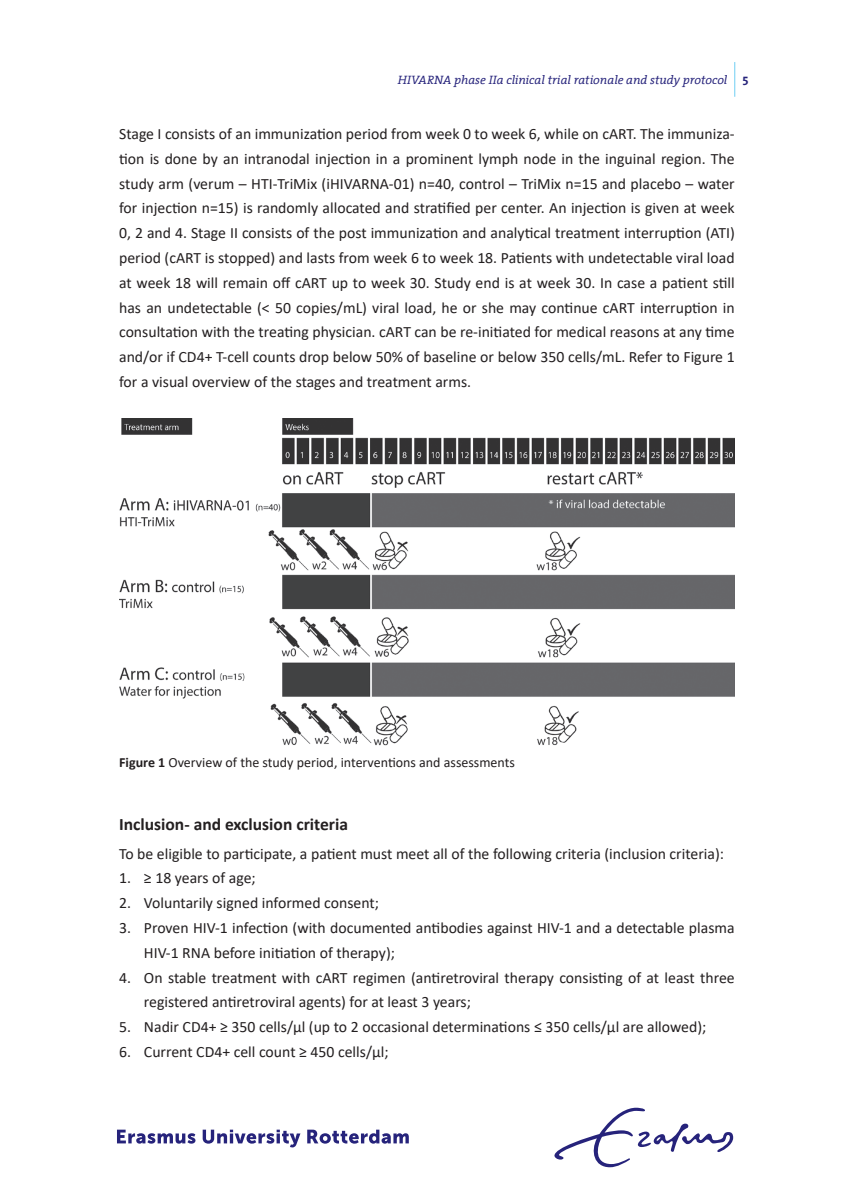
<style>
.page{position:relative;width:844px;height:1191px;background:#fff}
.page>*{position:absolute;margin:0;border:0;box-sizing:border-box;transform-origin:0 0}
.t1{font:700 17.5px "Calibri";color:#231f20}
.t2{font:15.75px/24.8px "Calibri";color:#231f20}
.t3{font:14px "Calibri";color:#231f20}
.t4{font:italic 12.25px "The Serif Office";color:#26237b}
.s1{font-weight:700;font-style:normal}
.s2{font-weight:700}
</style>
<div class="page">
<img style="left:119px;top:418px;width:615px;height:328px">
<svg style="left:117px;top:1129px;width:78px;height:14px"></svg>
<svg style="left:203px;top:1129px;width:97px;height:18px"></svg>
<svg style="left:307px;top:1129px;width:101px;height:14px"></svg>
<svg style="left:554px;top:1107px;width:179px;height:60px"></svg>
<hr style="left:734px;top:62px;width:1px;height:35px;background:#6fcef4">
<p class="t4" style="left:398px;top:73px;width:352px">HIVARNA phase IIa clinical trial rationale and study protocol <span class="s1">5</span></p>
<p class="t2" style="left:119px;top:121px;width:617px;text-align:justify">Stage I consists of an immunization period from week 0 to week 6, while on cART. The immuniza&shy;tion is done by an intranodal injection in a prominent lymph node in the inguinal region. The study arm (verum – HTI-TriMix (iHIVARNA-01) n=40, control – TriMix n=15 and placebo – water for injection n=15) is randomly allocated and stratified per center. An injection is given at week 0, 2 and 4. Stage II consists of the post immunization and analytical treatment interruption (ATI) period (cART is stopped) and lasts from week 6 to week 18. Patients with undetectable viral load at week 18 will remain off cART up to week 30. Study end is at week 30. In case a patient still has an undetectable (&lt; 50 copies/mL) viral load, he or she may continue cART interruption in consultation with the treating physician. cART can be re-initiated for medical reasons at any time and/or if CD4+ T-cell counts drop below 50% of baseline or below 350 cells/mL. Refer to Figure 1 for a visual overview of the stages and treatment arms.</p>
<p class="t3" style="left:119px;top:752px;width:397px"><span class="s2">Figure 1</span> Overview of the study period, interventions and assessments</p>
<p class="t1" style="left:119px;top:812px;width:230px">Inclusion- and exclusion criteria</p>
<p class="t2" style="left:119px;top:840px;width:606px">To be eligible to participate, a patient must meet all of the following criteria (inclusion criteria):</p>
<p class="t2" style="left:119px;top:865px;width:138px">1. ≥ 18 years of age;</p>
<p class="t2" style="left:119px;top:890px;width:261px">2. Voluntarily signed informed consent;</p>
<p class="t2" style="left:144px;top:915px;width:592px;text-indent:-25px">3. Proven HIV-1 infection (with documented antibodies against HIV-1 and a detectable plasma<br>HIV-1 RNA before initiation of therapy);</p>
<p class="t2" style="left:144px;top:964px;width:592px;text-indent:-25px">4. On stable treatment with cART regimen (antiretroviral therapy consisting of at least three registered antiretroviral agents) for at least 3 years;</p>
<p class="t2" style="left:119px;top:1014px;width:588px">5. Nadir CD4+ ≥ 350 cells/μl (up to 2 occasional determinations ≤ 350 cells/μl are allowed);</p>
<p class="t2" style="left:119px;top:1039px;width:271px">6. Current CD4+ cell count ≥ 450 cells/μl;</p>
</div>
